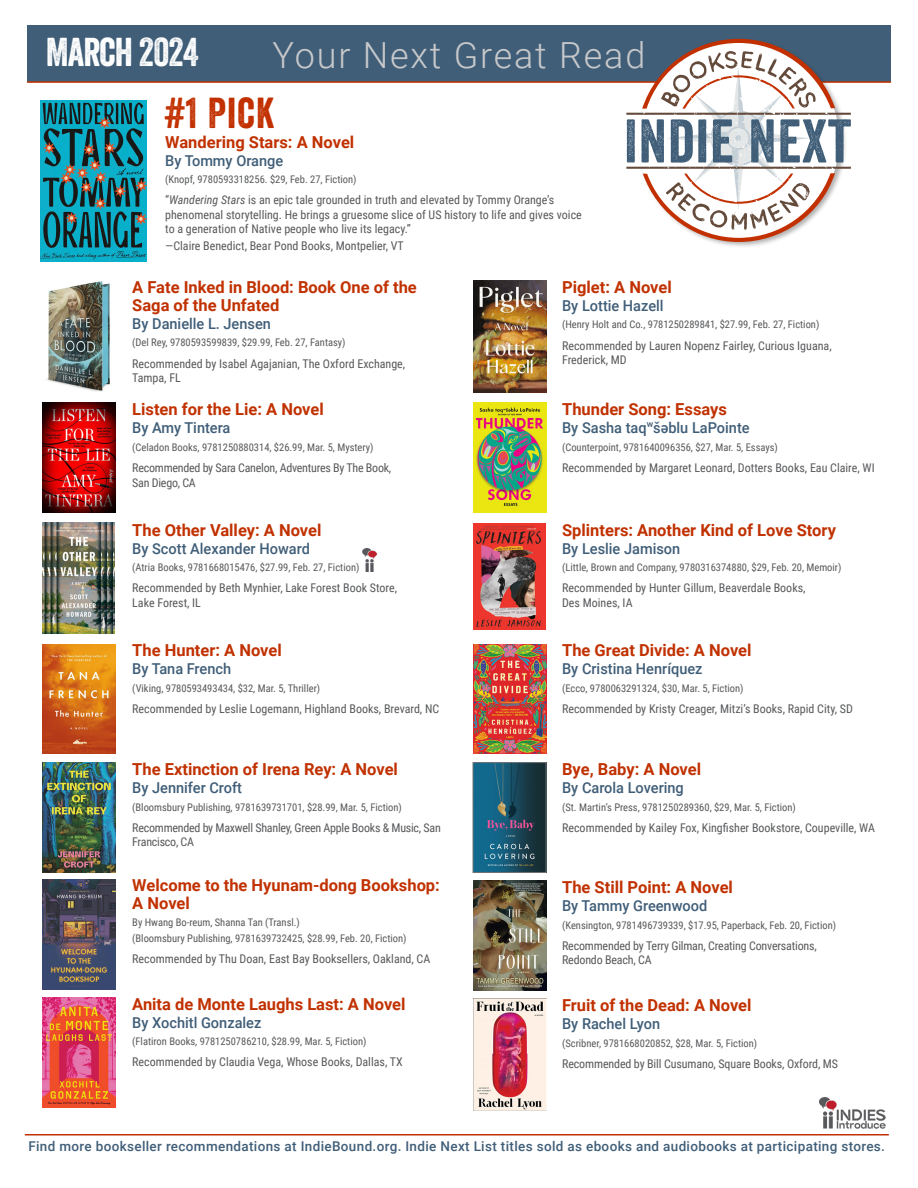
<style>
.page{position:relative;width:918px;height:1188px;background:#fff}
.page>*{position:absolute;margin:0;border:0;box-sizing:border-box;transform-origin:0 0}
.t1{font:42px "Veneer";color:#c23000}
.t2{font:39px "Veneer";letter-spacing:-.025em;color:#fff}
.t3{font:300 36px "Roboto";letter-spacing:.05em;color:#c7c8ca}
.INL_Book_Title{font:700 16.5px/18px "Roboto";color:#c13100}
.INL_Book_Author{font:500 15px "Roboto";color:#405e78}
.t4{font:500 13.5px "Roboto";letter-spacing:.025em;color:#405e78}
.INL_Blurb_Text{font:12px/14.4px "Roboto Condensed";color:#57585a}
.INL_Blurb_Text-2{font:12px/14.4px "Roboto Condensed";letter-spacing:-.02em;color:#57585a}
.INL_Blurb_Author{font:12px "Roboto Condensed";color:#57585a}
.INL_Publisher_ISBN{font:10.5px "Roboto Condensed";color:#57585a}
.s1{font-style:italic}
</style>
<div class="page">
<img style="left:47px;top:281px;width:63px;height:110px">
<img style="left:42px;top:403px;width:73px;height:110px">
<img style="left:42px;top:523px;width:73px;height:110px">
<img style="left:42px;top:644px;width:73px;height:110px">
<img style="left:42px;top:763px;width:73px;height:109px">
<img style="left:42px;top:879px;width:73px;height:111px">
<img style="left:42px;top:997px;width:73px;height:111px">
<img style="left:473px;top:281px;width:73px;height:112px">
<img style="left:473px;top:403px;width:73px;height:110px">
<img style="left:473px;top:523px;width:73px;height:107px">
<img style="left:473px;top:644px;width:73px;height:110px">
<img style="left:475px;top:764px;width:69px;height:107px">
<div style="left:473px;top:762px;width:73px;height:111px;border:1px solid #727477"></div>
<img style="left:473px;top:881px;width:73px;height:109px">
<img style="left:473px;top:999px;width:73px;height:112px">
<div style="left:27px;top:25px;width:864px;height:57px;background:#405e78"></div>
<hr style="left:27px;top:81px;width:864px;height:2px;background:#c23000">
<div style="left:637px;top:39px;width:210px;height:210px;background:#231f20;opacity:.35"></div>
<svg style="left:626px;top:39px;width:225px;height:203px"></svg>
<img style="left:41px;top:100px;width:106px;height:161px">
<hr style="left:25px;top:1134px;width:864px;height:2px;background:#c23000">
<img style="left:363px;top:549px;width:13px;height:22px">
<img style="left:819px;top:1098px;width:66px;height:31px">
<p class="t2" style="left:46px;top:29px;width:154px">MARCH 2024</p>
<p class="t1" style="left:165px;top:88px;width:110px">#1 PICK</p>
<p class="t3" style="left:273px;top:29px;width:374px">Your Next Great Read</p>
<p class="INL_Book_Title" style="left:165px;top:132px;width:191px">Wandering Stars: A Novel</p>
<p class="INL_Book_Author" style="left:165px;top:150px;width:120px">By Tommy Orange</p>
<p class="INL_Publisher_ISBN" style="left:165px;top:172px;width:193px">(Knopf, 9780593318256. $29, Feb. 27, Fiction)</p>
<p class="INL_Blurb_Text" style="left:165px;top:193px;width:418px">“<span class="s1">Wandering Stars</span> is an epic tale grounded in truth and elevated by Tommy Orange’s phenomenal storytelling. He brings a gruesome slice of US history to life and gives voice to a generation of Native people who live its legacy.”</p>
<p class="INL_Blurb_Author" style="left:165px;top:238px;width:240px">—Claire Benedict, Bear Pond Books, Montpelier, VT</p>
<p class="INL_Book_Title" style="left:132px;top:277px;width:286px">A Fate Inked in Blood: Book One of the<br>Saga of the Unfated</p>
<p class="INL_Book_Author" style="left:132px;top:313px;width:140px">By Danielle L. Jensen</p>
<p class="INL_Publisher_ISBN" style="left:132px;top:335px;width:215px">(Del Rey, 9780593599839, $29.99, Feb. 27, Fantasy)</p>
<p class="INL_Blurb_Text" style="left:132px;top:356px;width:274px">Recommended by Isabel Agajanian, The Oxford Exchange,<br>Tampa, FL</p>
<p class="INL_Book_Title" style="left:132px;top:400px;width:193px">Listen for the Lie: A Novel</p>
<p class="INL_Book_Author" style="left:132px;top:418px;width:100px">By Amy Tintera</p>
<p class="INL_Publisher_ISBN" style="left:132px;top:440px;width:243px">(Celadon Books, 9781250880314, $26.99, Mar. 5, Mystery)</p>
<p class="INL_Blurb_Text-2" style="left:132px;top:460px;width:261px">Recommended by Sara Canelon, Adventures By The Book,<br>San Diego, CA</p>
<p class="INL_Book_Title" style="left:132px;top:520px;width:191px">The Other Valley: A Novel</p>
<p class="INL_Book_Author" style="left:132px;top:538px;width:179px">By Scott Alexander Howard</p>
<p class="INL_Publisher_ISBN" style="left:132px;top:560px;width:229px">(Atria Books, 9781668015476, $27.99, Feb. 27, Fiction)</p>
<p class="INL_Blurb_Text" style="left:132px;top:581px;width:266px">Recommended by Beth Mynhier, Lake Forest Book Store,<br>Lake Forest, IL</p>
<p class="INL_Book_Title" style="left:132px;top:641px;width:151px">The Hunter: A Novel</p>
<p class="INL_Book_Author" style="left:132px;top:658px;width:100px">By Tana French</p>
<p class="INL_Publisher_ISBN" style="left:132px;top:681px;width:189px">(Viking, 9780593493434, $32, Mar. 5, Thriller)</p>
<p class="INL_Blurb_Text" style="left:132px;top:701px;width:309px">Recommended by Leslie Logemann, Highland Books, Brevard, NC</p>
<p class="INL_Book_Title" style="left:132px;top:759px;width:267px">The Extinction of Irena Rey: A Novel</p>
<p class="INL_Book_Author" style="left:132px;top:777px;width:111px">By Jennifer Croft</p>
<p class="INL_Publisher_ISBN" style="left:132px;top:799px;width:271px">(Bloomsbury Publishing, 9781639731701, $28.99, Mar. 5, Fiction)</p>
<p class="INL_Blurb_Text-2" style="left:132px;top:820px;width:310px">Recommended by Maxwell Shanley, Green Apple Books &amp; Music, San<br>Francisco, CA</p>
<p class="INL_Book_Title" style="left:132px;top:876px;width:309px">Welcome to the Hyunam-dong Bookshop:<br>A Novel</p>
<p class="INL_Publisher_ISBN" style="left:132px;top:914px;width:169px">By Hwang Bo-reum, Shanna Tan (Transl.)</p>
<p class="INL_Publisher_ISBN" style="left:132px;top:931px;width:276px">(Bloomsbury Publishing, 9781639732425, $28.99, Feb. 20, Fiction)</p>
<p class="INL_Blurb_Text" style="left:132px;top:951px;width:300px">Recommended by Thu Doan, East Bay Booksellers, Oakland, CA</p>
<p class="INL_Book_Title" style="left:132px;top:994px;width:275px">Anita de Monte Laughs Last: A Novel</p>
<p class="INL_Book_Author" style="left:132px;top:1012px;width:131px">By Xochitl Gonzalez</p>
<p class="INL_Publisher_ISBN" style="left:132px;top:1034px;width:236px">(Flatiron Books, 9781250786210, $28.99, Mar. 5, Fiction)</p>
<p class="INL_Blurb_Text" style="left:132px;top:1054px;width:272px">Recommended by Claudia Vega, Whose Books, Dallas, TX</p>
<p class="INL_Book_Title" style="left:562px;top:277px;width:111px">Piglet: A Novel</p>
<p class="INL_Book_Author" style="left:562px;top:295px;width:103px">By Lottie Hazell</p>
<p class="INL_Publisher_ISBN" style="left:562px;top:317px;width:259px">(Henry Holt and Co., 9781250289841, $27.99, Feb. 27, Fiction)</p>
<p class="INL_Blurb_Text" style="left:562px;top:338px;width:271px">Recommended by Lauren Nopenz Fairley, Curious Iguana,<br>Frederick, MD</p>
<p class="INL_Book_Title" style="left:562px;top:400px;width:166px">Thunder Song: Essays</p>
<p class="INL_Book_Author" style="left:562px;top:418px;width:189px">By Sasha taq<sup>w</sup>šəblu LaPointe</p>
<p class="INL_Publisher_ISBN" style="left:562px;top:440px;width:217px">(Counterpoint, 9781640096356, $27, Mar. 5, Essays)</p>
<p class="INL_Blurb_Text" style="left:562px;top:460px;width:314px">Recommended by Margaret Leonard, Dotters Books, Eau Claire, WI</p>
<p class="INL_Book_Title" style="left:562px;top:520px;width:275px">Splinters: Another Kind of Love Story</p>
<p class="INL_Book_Author" style="left:562px;top:538px;width:120px">By Leslie Jamison</p>
<p class="INL_Publisher_ISBN" style="left:562px;top:560px;width:281px">(Little, Brown and Company, 9780316374880, $29, Feb. 20, Memoir)</p>
<p class="INL_Blurb_Text" style="left:562px;top:581px;width:245px">Recommended by Hunter Gillum, Beaverdale Books,<br>Des Moines, IA</p>
<p class="INL_Book_Title" style="left:562px;top:641px;width:191px">The Great Divide: A Novel</p>
<p class="INL_Book_Author" style="left:562px;top:658px;width:142px">By Cristina Henríquez</p>
<p class="INL_Publisher_ISBN" style="left:562px;top:681px;width:183px">(Ecco, 9780063291324, $30, Mar. 5, Fiction)</p>
<p class="INL_Blurb_Text" style="left:562px;top:701px;width:292px">Recommended by Kristy Creager, Mitzi’s Books, Rapid City, SD</p>
<p class="INL_Book_Title" style="left:562px;top:759px;width:140px">Bye, Baby: A Novel</p>
<p class="INL_Book_Author" style="left:562px;top:777px;width:123px">By Carola Lovering</p>
<p class="INL_Publisher_ISBN" style="left:562px;top:799px;width:235px">(St. Martin’s Press, 9781250289360, $29, Mar. 5, Fiction)</p>
<p class="INL_Blurb_Text" style="left:562px;top:820px;width:314px">Recommended by Kailey Fox, Kingfisher Bookstore, Coupeville, WA</p>
<p class="INL_Book_Title" style="left:562px;top:877px;width:172px">The Still Point: A Novel</p>
<p class="INL_Book_Author" style="left:562px;top:895px;width:147px">By Tammy Greenwood</p>
<p class="INL_Publisher_ISBN" style="left:562px;top:917px;width:275px">(Kensington, 9781496739339, $17.95, Paperback, Feb. 20, Fiction)</p>
<p class="INL_Blurb_Text" style="left:562px;top:938px;width:256px">Recommended by Terry Gilman, Creating Conversations,<br>Redondo Beach, CA</p>
<p class="INL_Book_Title" style="left:562px;top:996px;width:191px">Fruit of the Dead: A Novel</p>
<p class="INL_Book_Author" style="left:562px;top:1013px;width:100px">By Rachel Lyon</p>
<p class="INL_Publisher_ISBN" style="left:562px;top:1036px;width:197px">(Scribner, 9781668020852, $28, Mar. 5, Fiction)</p>
<p class="INL_Blurb_Text" style="left:562px;top:1056px;width:278px">Recommended by Bill Cusumano, Square Books, Oxford, MS</p>
<p class="t4" style="left:28px;top:1137px;width:858px">Find more bookseller recommendations at IndieBound.org. Indie Next List titles sold as ebooks and audiobooks at participating stores.</p>
</div>
